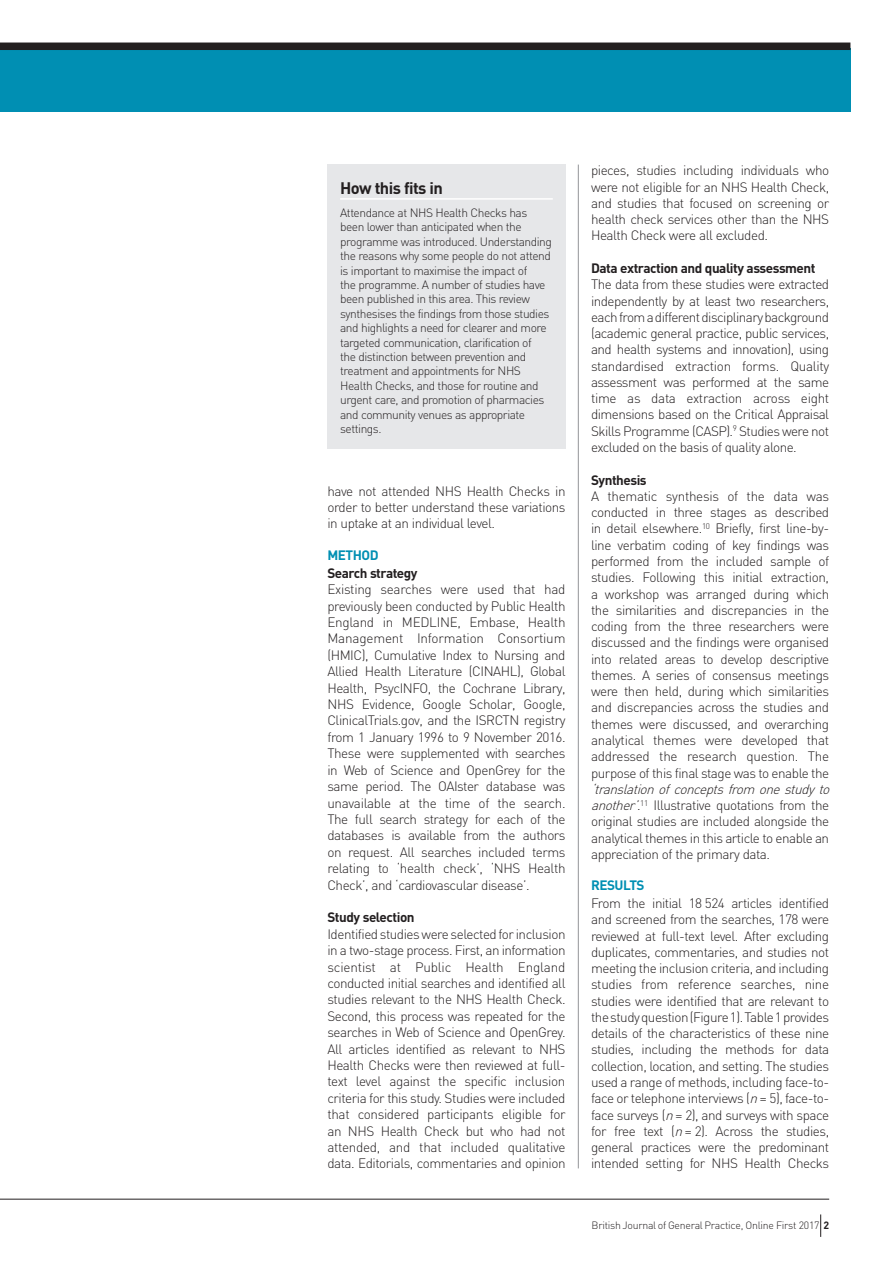
<style>
.page{position:relative;width:893px;height:1263px;background:#fff}
.page>*{position:absolute;margin:0;border:0;box-sizing:border-box;transform-origin:0 0}
.t1{font:700 16.5px "DIN";letter-spacing:-.035em;color:#231f20}
.t2{font:300 13.5px/16.4px "DIN";letter-spacing:-.035em;color:#231f20;text-align:justify}
.t3{font:700 13.5px "DIN";letter-spacing:-.035em;color:#231f20}
.t4{font:700 13.5px "DIN";letter-spacing:-.035em;color:#008fb3}
.t5{font:300 12px/14.4px "DIN";letter-spacing:-.04em;color:#231f20}
.t6{font:300 10.5px "DIN";letter-spacing:-.025em;color:#231f20}
.s1{font-style:italic}
.s2{font-weight:700}
</style>
<div class="page">
<div style="left:0;top:48px;width:850px;height:63px;background:#008fb3"></div>
<div style="left:0;top:43px;width:850px;height:7px;background:#231f20"></div>
<hr style="left:578px;top:165px;width:1px;height:1003px;background:#939598">
<div style="left:327px;top:165px;width:239px;height:284px;background:#e6e7e9"></div>
<hr style="left:340px;top:198px;width:213px;height:2px;background:#fff">
<svg style="left:820px;top:1214px;width:1px;height:23px"></svg>
<hr style="left:0;top:1199px;width:829px;height:1px;background:#231f20">
<p class="t1" style="left:340px;top:177px;width:104px">How this fits in</p>
<p class="t5" style="left:340px;top:205px;width:213px">Attendance at NHS Health Checks has been lower than anticipated when the programme was introduced. Understanding the reasons why some people do not attend is important to maximise the impact of<br>the programme. A number of studies have been published in this area. This review synthesises the findings from those studies and highlights a need for clearer and more targeted communication, clarification of<br>the distinction between prevention and treatment and appointments for NHS Health Checks, and those for routine and urgent care, and promotion of pharmacies and community venues as appropriate settings.</p>
<p class="t2" style="left:327px;top:482px;width:240px">have not attended NHS Health Checks in order to better understand these variations in uptake at an individual level.</p>
<p class="t4" style="left:327px;top:546px;width:53px">METHOD</p>
<p class="t3" style="left:327px;top:564px;width:92px">Search strategy</p>
<p class="t2" style="left:327px;top:581px;width:240px">Existing searches were used that had previously been conducted by Public Health England in MEDLINE, Embase, Health Management Information Consortium (HMIC), Cumulative Index to Nursing and Allied Health Literature (CINAHL), Global Health, PsycINFO, the Cochrane Library, NHS Evidence, Google Scholar, Google, ClinicalTrials.gov, and the ISRCTN registry from 1 January 1996 to 9 November 2016.<br>These were supplemented with searches in Web of Science and OpenGrey for the same period. The OAIster database was unavailable at the time of the search.<br>The full search strategy for each of the databases is available from the authors on request. All searches included terms relating to ‘health check’, ‘NHS Health Check’, and ‘cardiovascular disease’.</p>
<p class="t3" style="left:327px;top:909px;width:89px">Study selection</p>
<p class="t2" style="left:327px;top:925px;width:240px">Identified studies were selected for inclusion in a two-stage process. First, an information scientist at Public Health England conducted initial searches and identified all studies relevant to the NHS Health Check.<br>Second, this process was repeated for the searches in Web of Science and OpenGrey.<br>All articles identified as relevant to NHS Health Checks were then reviewed at full&shy;text level against the specific inclusion criteria for this study. Studies were included that considered participants eligible for an NHS Health Check but who had not attended, and that included qualitative data. Editorials, commentaries and opinion</p>
<p class="t2" style="left:591px;top:162px;width:240px">pieces, studies including individuals who were not eligible for an NHS Health Check, and studies that focused on screening or health check services other than the NHS Health Check were all excluded.</p>
<p class="t3" style="left:591px;top:259px;width:226px">Data extraction and quality assessment</p>
<p class="t2" style="left:591px;top:276px;width:240px">The data from these studies were extracted independently by at least two researchers, each from a different disciplinary background (academic general practice, public services, and health systems and innovation), using standardised extraction forms. Quality assessment was performed at the same time as data extraction across eight dimensions based on the Critical Appraisal Skills Programme (CASP).<sup>9</sup> Studies were not excluded on the basis of quality alone.</p>
<p class="t3" style="left:591px;top:471px;width:57px">Synthesis</p>
<p class="t2" style="left:591px;top:488px;width:240px">A thematic synthesis of the data was conducted in three stages as described in detail elsewhere.<sup>10</sup> Briefly, first line-by&shy;line verbatim coding of key findings was performed from the included sample of studies. Following this initial extraction, a workshop was arranged during which the similarities and discrepancies in the coding from the three researchers were discussed and the findings were organised into related areas to develop descriptive themes. A series of consensus meetings were then held, during which similarities and discrepancies across the studies and themes were discussed, and overarching analytical themes were developed that addressed the research question. The purpose of this final stage was to enable the</p>
<p class="t2" style="left:591px;top:781px;width:244px;text-align:left"><span class="s1">‘translationofconceptsfrom onestudyto another’</span>.<sup>11</sup> Illustrative quotations from the original studies are included alongside the analytical themes in this article to enable an appreciation of the primary data.</p>
<p class="t4" style="left:591px;top:877px;width:55px">RESULTS</p>
<p class="t2" style="left:591px;top:895px;width:240px">From the initial 18 524 articles identified and screened from the searches, 178 were reviewed at full-text level. After excluding duplicates, commentaries, and studies not meeting the inclusion criteria, and including studies from reference searches, nine studies were identified that are relevant to the study question (Figure 1). Table 1 provides details of the characteristics of these nine studies, including the methods for data collection, location, and setting. The studies used a range of methods, including face-to&shy;face or telephone interviews (<span class="s1">n</span>= 5), face-to&shy;face surveys (<span class="s1">n</span>= 2), and surveys with space for free text (<span class="s1">n</span>= 2). Across the studies, general practices were the predominant intended setting for NHS Health Checks</p>
<p class="t6" style="left:592px;top:1219px;width:239px">British Journal of General Practice, Online First 2017 <span class="s2">2</span></p>
</div>
